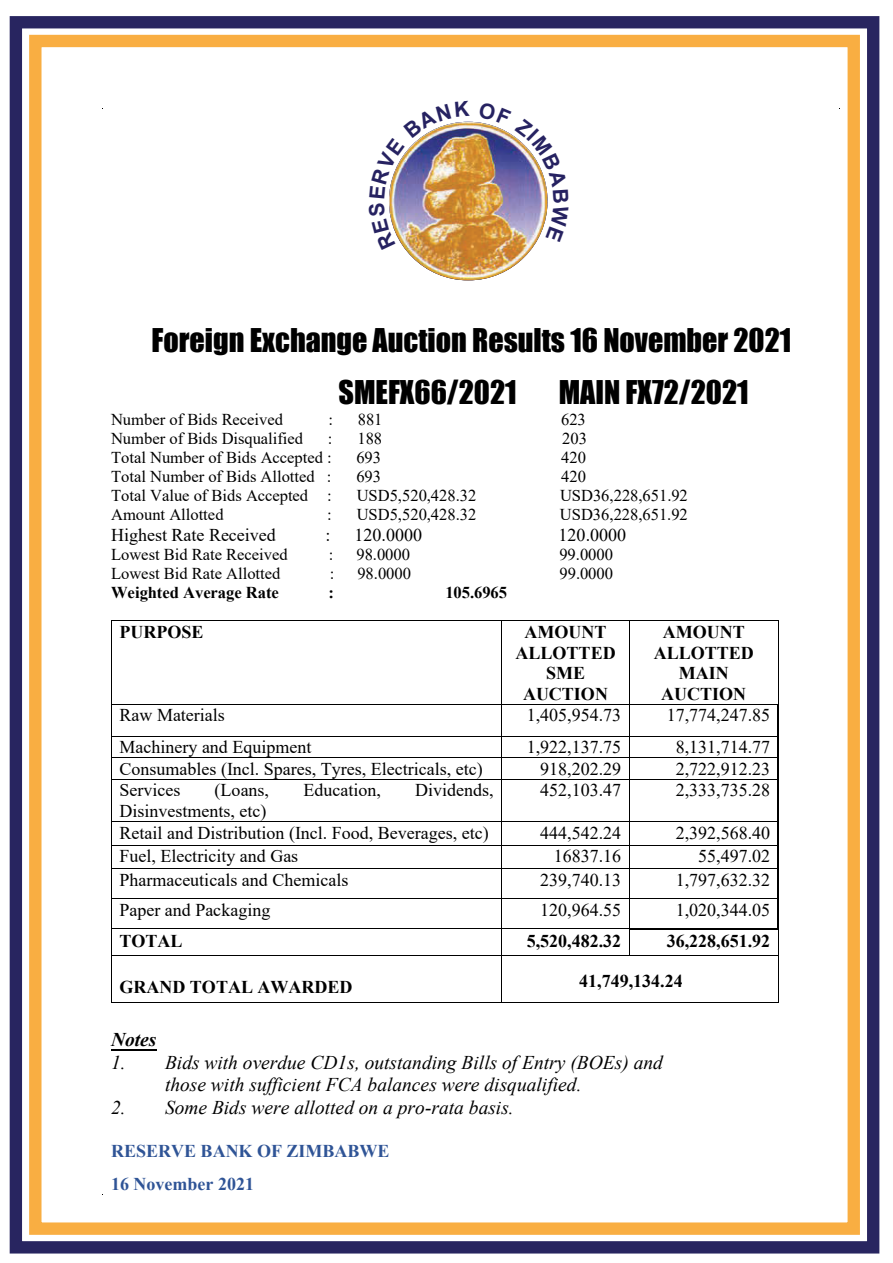
<style>
.page{position:relative;width:893px;height:1263px;background:#fff}
.page>*{position:absolute;margin:0;border:0;box-sizing:border-box;transform-origin:0 0}
.t1{font:30px/51.2px "Impact";color:#000}
.t2{font:italic 19.5px/22.5px "Times New Roman";color:#000}
.t3{font:italic 700 19.5px "Times New Roman";color:#000}
.t4{font:18px "Times New Roman";color:#000}
.t5{font:700 18px/20.7px "Times New Roman";color:#000;text-align:center}
.t6{font:700 18px/32.7px "Times New Roman";color:#2f5496}
.t7{font:16.5px "Times New Roman";color:#000}
.t8{font:700 16.5px "Times New Roman";color:#000}
</style>
<div class="page">
<hr style="left:112px;top:620px;width:389px;height:1px;background:#000">
<hr style="left:502px;top:620px;width:127px;height:1px;background:#000">
<hr style="left:630px;top:620px;width:148px;height:1px;background:#000">
<hr style="left:111px;top:621px;width:1px;height:83px;background:#000">
<hr style="left:501px;top:621px;width:1px;height:83px;background:#000">
<hr style="left:629px;top:621px;width:1px;height:83px;background:#000">
<hr style="left:778px;top:621px;width:1px;height:83px;background:#000">
<hr style="left:112px;top:704px;width:389px;height:1px;background:#000">
<hr style="left:502px;top:704px;width:127px;height:1px;background:#000">
<hr style="left:630px;top:704px;width:148px;height:1px;background:#000">
<hr style="left:111px;top:705px;width:1px;height:31px;background:#000">
<hr style="left:501px;top:705px;width:1px;height:31px;background:#000">
<hr style="left:629px;top:705px;width:1px;height:31px;background:#000">
<hr style="left:778px;top:705px;width:1px;height:31px;background:#000">
<hr style="left:112px;top:736px;width:389px;height:1px;background:#000">
<hr style="left:502px;top:736px;width:127px;height:1px;background:#000">
<hr style="left:630px;top:736px;width:148px;height:1px;background:#000">
<hr style="left:112px;top:757px;width:389px;height:1px;background:#000">
<hr style="left:502px;top:757px;width:127px;height:1px;background:#000">
<hr style="left:630px;top:757px;width:148px;height:1px;background:#000">
<svg style="left:111px;top:736px;width:1px;height:43px"></svg>
<hr style="left:112px;top:779px;width:389px;height:1px;background:#000">
<svg style="left:501px;top:736px;width:1px;height:43px"></svg>
<hr style="left:502px;top:779px;width:127px;height:1px;background:#000">
<svg style="left:629px;top:736px;width:1px;height:43px"></svg>
<hr style="left:630px;top:779px;width:148px;height:1px;background:#000">
<svg style="left:778px;top:736px;width:1px;height:43px"></svg>
<hr style="left:111px;top:779px;width:1px;height:42px;background:#000">
<hr style="left:501px;top:779px;width:1px;height:42px;background:#000">
<hr style="left:629px;top:779px;width:1px;height:42px;background:#000">
<hr style="left:778px;top:779px;width:1px;height:42px;background:#000">
<hr style="left:112px;top:821px;width:389px;height:1px;background:#000">
<hr style="left:502px;top:821px;width:127px;height:1px;background:#000">
<hr style="left:630px;top:821px;width:148px;height:1px;background:#000">
<hr style="left:112px;top:845px;width:389px;height:1px;background:#000">
<hr style="left:502px;top:845px;width:127px;height:1px;background:#000">
<hr style="left:630px;top:845px;width:148px;height:1px;background:#000">
<hr style="left:112px;top:868px;width:389px;height:1px;background:#000">
<hr style="left:502px;top:868px;width:127px;height:1px;background:#000">
<hr style="left:630px;top:868px;width:148px;height:1px;background:#000">
<hr style="left:112px;top:898px;width:389px;height:1px;background:#000">
<hr style="left:502px;top:898px;width:127px;height:1px;background:#000">
<hr style="left:630px;top:898px;width:148px;height:1px;background:#000">
<hr style="left:112px;top:928px;width:389px;height:1px;background:#000">
<hr style="left:502px;top:928px;width:127px;height:1px;background:#000">
<hr style="left:630px;top:928px;width:148px;height:2px;background:#000">
<svg style="left:111px;top:821px;width:1px;height:134px"></svg>
<hr style="left:112px;top:955px;width:389px;height:1px;background:#000">
<svg style="left:501px;top:821px;width:1px;height:134px"></svg>
<hr style="left:502px;top:955px;width:127px;height:1px;background:#000">
<svg style="left:629px;top:821px;width:1px;height:135px"></svg>
<hr style="left:630px;top:955px;width:69px;height:1px;background:#000">
<hr style="left:700px;top:955px;width:78px;height:1px;background:#000">
<svg style="left:778px;top:821px;width:1px;height:134px"></svg>
<hr style="left:111px;top:955px;width:1px;height:47px;background:#000">
<hr style="left:112px;top:1002px;width:389px;height:1px;background:#000">
<hr style="left:501px;top:955px;width:1px;height:47px;background:#000">
<hr style="left:502px;top:1002px;width:127px;height:1px;background:#000">
<hr style="left:630px;top:1002px;width:69px;height:1px;background:#000">
<hr style="left:699px;top:1002px;width:79px;height:1px;background:#000">
<hr style="left:778px;top:955px;width:1px;height:47px;background:#000">
<hr style="left:111px;top:1048px;width:46px;height:2px;background:#000">
<div style="left:10px;top:16px;width:869px;height:1237px;border:12px solid #282560"></div>
<div style="left:29px;top:35px;width:831px;height:1200px;border:12px solid #f9ae42"></div>
<img style="left:389px;top:122px;width:159px;height:158px;border-radius:79px">
<img style="left:389px;top:121px;width:81px;height:129px">
<img style="left:479px;top:122px;width:69px;height:121px">
<h1 class="t1" style="left:338px;top:314px;width:454px;text-indent:-187px">Foreign Exchange Auction Results 16 November 2021<br>SMEFX66/2021</h1>
<h1 class="t1" style="left:559px;top:365px;width:191px">MAIN FX72/2021</h1>
<p class="t7" style="left:111px;top:408px;width:174px">Number of Bids Received</p>
<p class="t7" style="left:328px;top:408px;width:6px">:</p>
<p class="t7" style="left:358px;top:408px;width:26px">881</p>
<p class="t7" style="left:561px;top:408px;width:26px">623</p>
<p class="t7" style="left:111px;top:427px;width:193px">Number of Bids Disqualified</p>
<p class="t7" style="left:328px;top:427px;width:6px">:</p>
<p class="t7" style="left:357px;top:427px;width:26px">188</p>
<p class="t7" style="left:562px;top:427px;width:26px">203</p>
<p class="t7" style="left:111px;top:446px;width:222px">Total Number of Bids Accepted :</p>
<p class="t7" style="left:356px;top:446px;width:26px">693</p>
<p class="t7" style="left:561px;top:446px;width:26px">420</p>
<p class="t7" style="left:111px;top:465px;width:222px">Total Number of Bids Allotted :</p>
<p class="t7" style="left:357px;top:465px;width:26px">693</p>
<p class="t7" style="left:561px;top:465px;width:26px">420</p>
<p class="t7" style="left:111px;top:484px;width:222px">Total Value of Bids Accepted :</p>
<p class="t7" style="left:357px;top:484px;width:121px">USD5,520,428.32</p>
<p class="t7" style="left:560px;top:484px;width:129px">USD36,228,651.92</p>
<p class="t7" style="left:111px;top:503px;width:114px">Amount Allotted</p>
<p class="t7" style="left:327px;top:503px;width:6px">:</p>
<p class="t7" style="left:357px;top:503px;width:121px">USD5,520,428.32</p>
<p class="t7" style="left:560px;top:503px;width:129px">USD36,228,651.92</p>
<p class="t4" style="left:111px;top:522px;width:166px">Highest Rate Received</p>
<p class="t4" style="left:325px;top:522px;width:7px">:</p>
<p class="t4" style="left:355px;top:522px;width:69px">120.0000</p>
<p class="t4" style="left:559px;top:522px;width:69px">120.0000</p>
<p class="t7" style="left:111px;top:543px;width:178px">Lowest Bid Rate Received</p>
<p class="t7" style="left:329px;top:543px;width:6px">:</p>
<p class="t7" style="left:356px;top:543px;width:55px">98.0000</p>
<p class="t7" style="left:559px;top:543px;width:55px">99.0000</p>
<p class="t7" style="left:111px;top:562px;width:171px">Lowest Bid Rate Allotted</p>
<p class="t7" style="left:330px;top:562px;width:6px">:</p>
<p class="t7" style="left:357px;top:562px;width:55px">98.0000</p>
<p class="t7" style="left:559px;top:562px;width:55px">99.0000</p>
<p class="t8" style="left:111px;top:580px;width:169px">Weighted Average Rate</p>
<p class="t8" style="left:328px;top:580px;width:7px">:</p>
<p class="t8" style="left:445px;top:580px;width:63px">105.6965</p>
<p class="t5" style="left:120px;top:621px;width:85px">PURPOSE</p>
<p class="t5" style="left:515px;top:621px;width:102px">AMOUNT<br>ALLOTTED<br>SME<br>AUCTION</p>
<p class="t5" style="left:654px;top:621px;width:102px">AMOUNT<br>ALLOTTED<br>MAIN<br>AUCTION</p>
<p class="t4" style="left:120px;top:703px;width:107px">Raw Materials</p>
<p class="t4" style="left:527px;top:703px;width:96px">1,405,954.73</p>
<p class="t4" style="left:667px;top:703px;width:105px">17,774,247.85</p>
<p class="t4" style="left:120px;top:735px;width:193px">Machinery and Equipment</p>
<p class="t4" style="left:527px;top:735px;width:96px">1,922,137.75</p>
<p class="t4" style="left:676px;top:735px;width:96px">8,131,714.77</p>
<p class="t4" style="left:120px;top:756px;width:365px">Consumables (Incl. Spares, Tyres, Electricals, etc)</p>
<p class="t4" style="left:540px;top:756px;width:82px">918,202.29</p>
<p class="t4" style="left:676px;top:756px;width:96px">2,722,912.23</p>
<p class="t4" style="left:120px;top:777px;width:62px">Services</p>
<p class="t4" style="left:215px;top:777px;width:56px">(Loans,</p>
<p class="t4" style="left:303px;top:777px;width:79px">Education,</p>
<p class="t4" style="left:415px;top:777px;width:80px">Dividends,</p>
<p class="t4" style="left:120px;top:798px;width:148px">Disinvestments, etc)</p>
<p class="t4" style="left:540px;top:777px;width:82px">452,103.47</p>
<p class="t4" style="left:676px;top:777px;width:96px">2,333,735.28</p>
<p class="t4" style="left:120px;top:820px;width:371px">Retail and Distribution (Incl. Food, Beverages, etc)</p>
<p class="t4" style="left:540px;top:820px;width:82px">444,542.24</p>
<p class="t4" style="left:676px;top:820px;width:96px">2,392,568.40</p>
<p class="t4" style="left:120px;top:843px;width:180px">Fuel, Electricity and Gas</p>
<p class="t4" style="left:554px;top:843px;width:69px">16837.16</p>
<p class="t4" style="left:698px;top:843px;width:73px">55,497.02</p>
<p class="t4" style="left:120px;top:867px;width:230px">Pharmaceuticals and Chemicals</p>
<p class="t4" style="left:540px;top:867px;width:82px">239,740.13</p>
<p class="t4" style="left:676px;top:867px;width:96px">1,797,632.32</p>
<p class="t4" style="left:120px;top:897px;width:152px">Paper and Packaging</p>
<p class="t4" style="left:540px;top:897px;width:82px">120,964.55</p>
<p class="t4" style="left:676px;top:897px;width:96px">1,020,344.05</p>
<p class="t5" style="left:120px;top:930px;width:65px">TOTAL</p>
<p class="t5" style="left:527px;top:930px;width:96px">5,520,482.32</p>
<p class="t5" style="left:667px;top:930px;width:105px">36,228,651.92</p>
<p class="t5" style="left:120px;top:976px;width:234px">GRAND TOTAL AWARDED</p>
<p class="t5" style="left:579px;top:970px;width:105px">41,749,134.24</p>
<p class="t3" style="left:111px;top:1026px;width:47px">Notes</p>
<p class="t2" style="left:165px;top:1050px;width:499px;text-indent:-54px">1. Bids with overdue CD1s, outstanding Bills of Entry (BOEs) and those with sufficient FCA balances were disqualified.</p>
<p class="t2" style="left:111px;top:1095px;width:404px">2. Some Bids were allotted on a pro-rata basis.</p>
<p class="t6" style="left:111px;top:1134px;width:280px">RESERVE BANK OF ZIMBABWE<br>16 November 2021</p>
</div>
